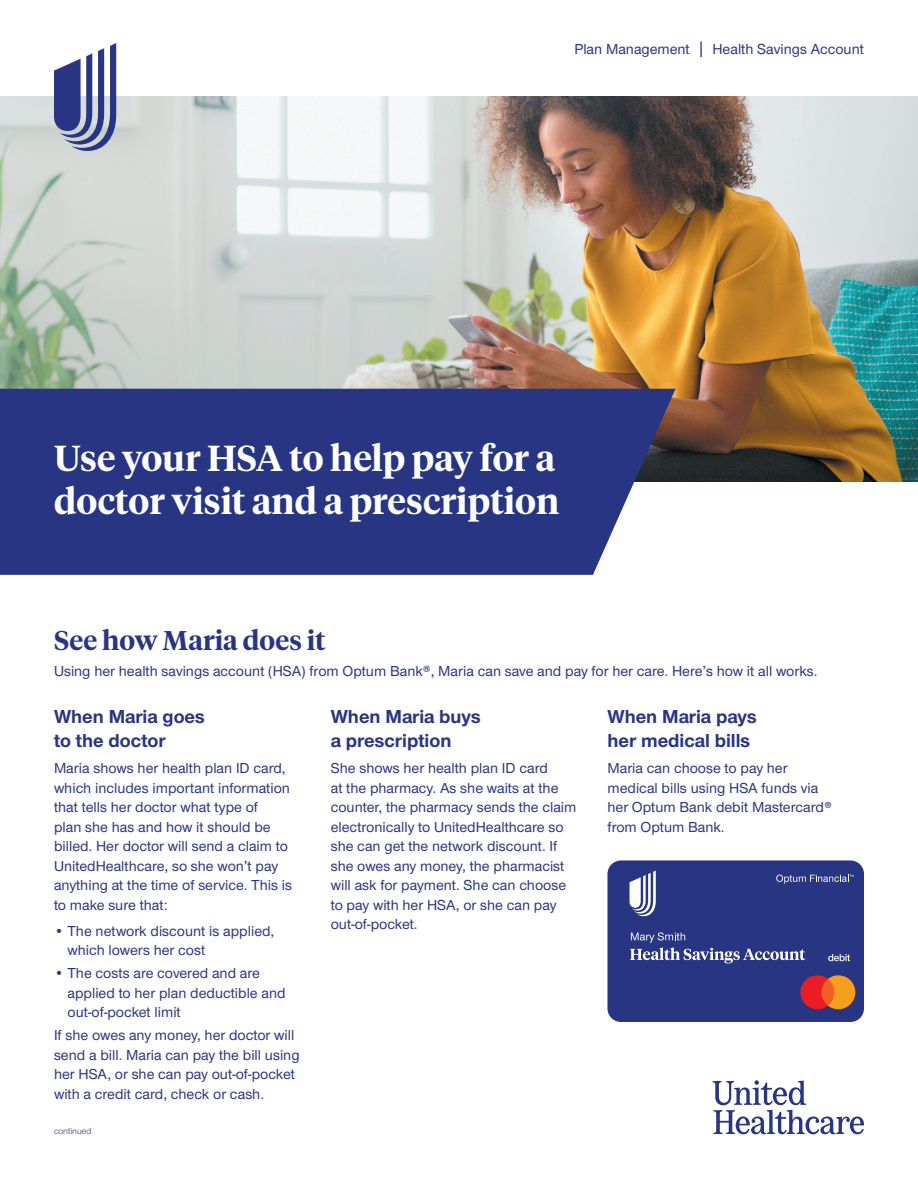
<style>
.page{position:relative;width:918px;height:1188px;background:#fff}
.page>*{position:absolute;margin:0;border:0;box-sizing:border-box;transform-origin:0 0}
.t1{font:600 36px/43.2px "UHC Serif Headline";color:#fff}
.t2{font:600 27px "UHC Serif Headline";color:#283582}
.t3{font:700 19.5px/24px "UHC Sans";color:#283582}
.t4{font:500 15px/19.5px "UHC Sans";color:#283582}
.t5{font:9px "UHC Sans";color:#283582}
.s1{font-size:18.75px}
</style>
<div class="page">
<img style="left:0;top:97px;width:918px;height:385px">
<div style="left:0;top:389px;width:676px;height:186px;background:#283582"></div>
<svg style="left:607px;top:860px;width:257px;height:162px;background:#3a4084"></svg>
<svg style="left:713px;top:1080px;width:151px;height:54px"></svg>
<svg style="left:54px;top:43px;width:62px;height:108px"></svg>
<p class="t4" style="left:574px;top:39px;width:291px">Plan Management <span class="s1">|</span> Health Savings Account</p>
<h1 class="t1" style="left:54px;top:435px;width:507px">Use your HSA to help pay for a doctor visit and a prescription</h1>
<h2 class="t2" style="left:54px;top:622px;width:273px">See how Maria does it</h2>
<p class="t4" style="left:54px;top:661px;width:765px">Using her health savings account (HSA) from Optum Bank®, Maria can save and pay for her care. Here’s how it all works.</p>
<h3 class="t3" style="left:54px;top:704px;width:152px">When Maria goes to the doctor</h3>
<p class="t4" style="left:54px;top:758px;width:240px">Maria shows her health plan ID card, which includes important information that tells her doctor what type of<br>plan she has and how it should be billed. Her doctor will send a claim to UnitedHealthcare, so she won’t pay anything at the time of service. This is to make sure that:</p>
<p class="t4" style="left:68px;top:921px;width:208px;text-indent:-14px">• The network discount is applied, which lowers her cost</p>
<p class="t4" style="left:68px;top:963px;width:220px;text-indent:-14px">• The costs are covered and are applied to her plan deductible and out-of-pocket limit</p>
<p class="t4" style="left:54px;top:1025px;width:247px">If she owes any money, her doctor will send a bill. Maria can pay the bill using her HSA, or she can pay out-of-pocket with a credit card, check or cash.</p>
<h3 class="t3" style="left:331px;top:704px;width:152px">When Maria buys a prescription</h3>
<p class="t4" style="left:331px;top:758px;width:247px">She shows her health plan ID card<br>at the pharmacy. As she waits at the counter, the pharmacy sends the claim electronically to UnitedHealthcare so she can get the network discount. If she owes any money, the pharmacist will ask for payment. She can choose to pay with her HSA, or she can pay out-of-pocket.</p>
<h3 class="t3" style="left:608px;top:704px;width:151px">When Maria pays her medical bills</h3>
<p class="t4" style="left:608px;top:758px;width:226px">Maria can choose to pay her medical bills using HSA funds via her Optum Bank debit Mastercard® from Optum Bank.</p>
<p class="t5" style="left:54px;top:1125px;width:39px">continued</p>
</div>
